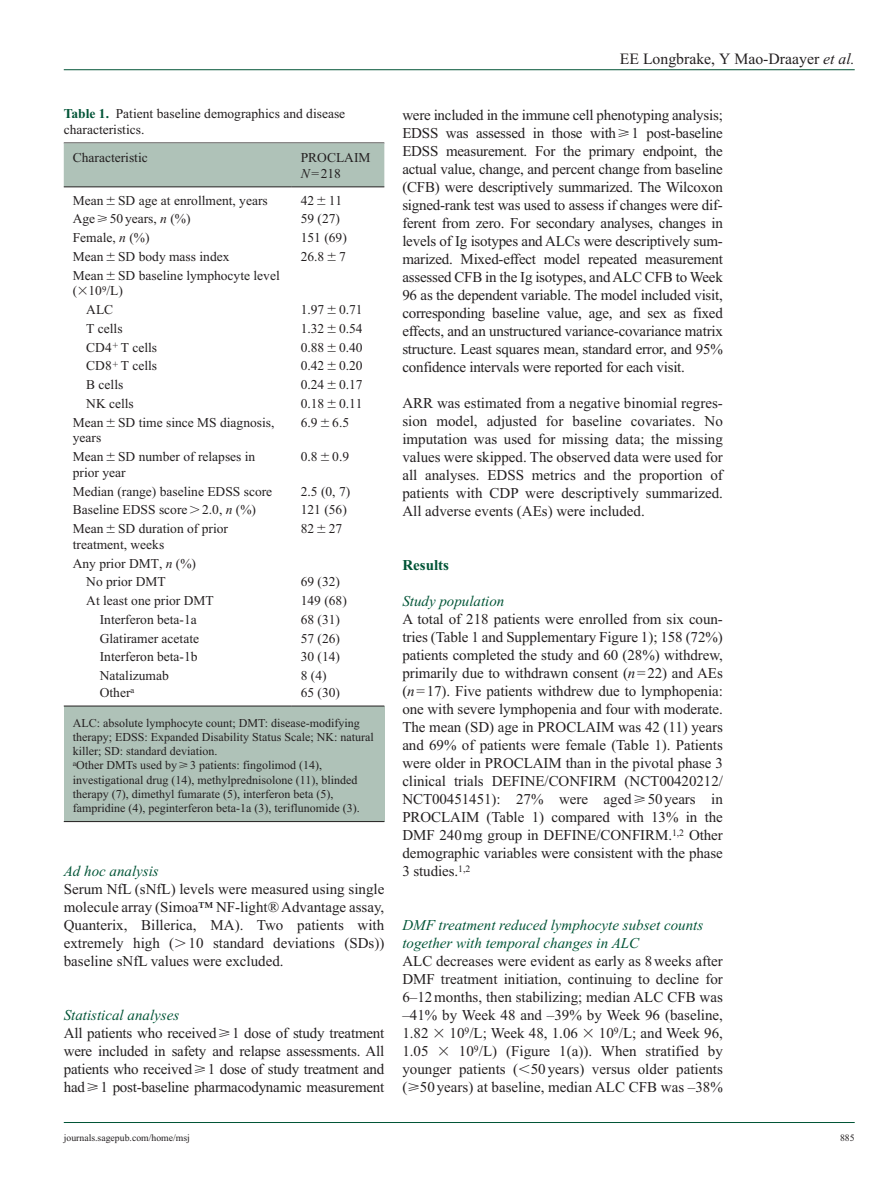
<style>
.page{position:relative;width:893px;height:1191px;background:#fff}
.page>*{position:absolute;margin:0;border:0;box-sizing:border-box;transform-origin:0 0}
.t1{font:15.75px "Times New Roman";color:#231f20}
.t2{font:15px/18px "Times New Roman";letter-spacing:-.005em;color:#231f20;text-align:justify}
.t3{font:italic 15px/18px "Times New Roman";color:#015436}
.t4{font:700 15px "Times New Roman";color:#015436}
.t5{font:13.5px/15.8px "Times New Roman";color:#231f20}
.t6{font:12px/14.2px "Times New Roman";color:#231f20}
.t7{font:9.75px "Times New Roman";color:#231f20}
.s1{font-weight:700;color:#015436}
.s2{font-style:italic}
.s3{font-style:italic;color:#015436}
</style>
<div class="page">
<hr style="left:64px;top:69px;width:791px;height:1px;background:#015436">
<hr style="left:64px;top:1122px;width:791px;height:1px;background:#015436">
<div style="left:64px;top:706px;width:320px;height:115px;background:#afc2b8"></div>
<hr style="left:64px;top:821px;width:320px;height:1px;background:#231f20">
<div style="left:64px;top:143px;width:320px;height:43px;background:#afc2b8"></div>
<hr style="left:64px;top:186px;width:228px;height:1px;background:#231f20">
<hr style="left:292px;top:186px;width:92px;height:1px;background:#231f20">
<hr style="left:64px;top:705px;width:228px;height:1px;background:#231f20">
<hr style="left:292px;top:705px;width:92px;height:1px;background:#231f20">
<p class="t5" style="left:64px;top:105px;width:283px"><span class="s1">Table 1.</span> Patient baseline demographics and disease characteristics.</p>
<p class="t5" style="left:73px;top:150px;width:76px">Characteristic</p>
<p class="t5" style="left:301px;top:150px;width:71px">PROCLAIM<br><span class="s2">N</span>=218</p>
<p class="t5" style="left:73px;top:192px;width:196px">Mean SD age at enrollment, years</p>
<p class="t5" style="left:301px;top:192px;width:43px">42 11</p>
<p class="t5" style="left:73px;top:211px;width:119px">Age⩾50years, <span class="s2">n</span> (%)</p>
<p class="t5" style="left:301px;top:211px;width:41px">59 (27)</p>
<p class="t5" style="left:73px;top:229px;width:78px">Female, <span class="s2">n</span> (%)</p>
<p class="t5" style="left:301px;top:229px;width:48px">151 (69)</p>
<p class="t5" style="left:73px;top:248px;width:158px">Mean SD body mass index</p>
<p class="t5" style="left:301px;top:248px;width:46px">26.8 7</p>
<p class="t5" style="left:73px;top:267px;width:208px">Mean SD baseline lymphocyte level ( 10<sup>9</sup>/L)</p>
<p class="t5" style="left:86px;top:301px;width:28px">ALC</p>
<p class="t5" style="left:301px;top:301px;width:63px">1.97 0.71</p>
<p class="t5" style="left:86px;top:320px;width:38px">T cells</p>
<p class="t5" style="left:301px;top:320px;width:63px">1.32 0.54</p>
<p class="t5" style="left:86px;top:339px;width:72px">CD4 T cells</p>
<p class="t5" style="left:301px;top:339px;width:63px">0.88 0.40</p>
<p class="t5" style="left:86px;top:358px;width:72px">CD8 T cells</p>
<p class="t5" style="left:301px;top:358px;width:63px">0.42 0.20</p>
<p class="t5" style="left:86px;top:376px;width:39px">B cells</p>
<p class="t5" style="left:301px;top:376px;width:63px">0.24 0.17</p>
<p class="t5" style="left:86px;top:395px;width:49px">NK cells</p>
<p class="t5" style="left:301px;top:395px;width:63px">0.18 0.11</p>
<p class="t5" style="left:73px;top:414px;width:203px">Mean SD time since MS diagnosis, years</p>
<p class="t5" style="left:301px;top:414px;width:50px">6.9 6.5</p>
<p class="t5" style="left:73px;top:449px;width:184px">Mean SD number of relapses in prior year</p>
<p class="t5" style="left:301px;top:449px;width:50px">0.8 0.9</p>
<p class="t5" style="left:73px;top:483px;width:201px">Median (range) baseline EDSS score</p>
<p class="t5" style="left:301px;top:483px;width:51px">2.5 (0, 7)</p>
<p class="t5" style="left:73px;top:502px;width:185px">Baseline EDSS score 2.0, <span class="s2">n</span> (%)</p>
<p class="t5" style="left:301px;top:502px;width:48px">121 (56)</p>
<p class="t5" style="left:73px;top:521px;width:157px">Mean SD duration of prior treatment, weeks</p>
<p class="t5" style="left:301px;top:521px;width:43px">82 27</p>
<p class="t5" style="left:86px;top:554px;width:111px;line-height:18.8px;text-indent:-14px">Any prior DMT, <span class="s2">n</span> (%)<br>No prior DMT</p>
<p class="t5" style="left:301px;top:574px;width:41px">69 (32)</p>
<p class="t5" style="left:86px;top:593px;width:129px">At least one prior DMT</p>
<p class="t5" style="left:301px;top:593px;width:48px">149 (68)</p>
<p class="t5" style="left:100px;top:611px;width:99px">Interferon beta-1a</p>
<p class="t5" style="left:301px;top:611px;width:41px">68 (31)</p>
<p class="t5" style="left:100px;top:630px;width:101px">Glatiramer acetate</p>
<p class="t5" style="left:301px;top:630px;width:41px">57 (26)</p>
<p class="t5" style="left:100px;top:649px;width:99px">Interferon beta-1b</p>
<p class="t5" style="left:301px;top:649px;width:41px">30 (14)</p>
<p class="t5" style="left:100px;top:668px;width:70px">Natalizumab</p>
<p class="t5" style="left:301px;top:668px;width:27px">8 (4)</p>
<p class="t5" style="left:100px;top:684px;width:36px">Other<sup>a</sup></p>
<p class="t5" style="left:301px;top:684px;width:41px">65 (30)</p>
<p class="t6" style="left:73px;top:715px;width:302px">ALC: absolute lymphocyte count; DMT: disease-modifying therapy; EDSS: Expanded Disability Status Scale; NK: natural killer; SD: standard deviation.<br><sup>a</sup>Other DMTs used by⩾3 patients: fingolimod (14), investigational drug (14), methylprednisolone (11), blinded therapy (7), dimethyl fumarate (5), interferon beta (5), fampridine (4), peginterferon beta-1a (3), teriflunomide (3).</p>
<p class="t3" style="left:64px;top:862px;width:96px">Ad hoc analysis</p>
<p class="t2" style="left:64px;top:880px;width:322px">Serum NfL (sNfL) levels were measured using single molecule array (Simoa™ NF-light® Advantage assay, Quanterix, Billerica, MA). Two patients with extremely high ( 10 standard deviations (SDs)) baseline sNfL values were excluded.</p>
<p class="t2" style="left:64px;top:1006px;width:322px;text-align:left"><span class="s3">Statistical analyses<br></span>All patients who received⩾1 dose of study treatment were included in safety and relapse assessments. All patients who received⩾1 dose of study treatment and had⩾1 post-baseline pharmacodynamic measurement</p>
<p class="t1" style="left:620px;top:50px;width:236px">EE Longbrake, Y Mao-Draayer <span class="s2">et al.</span></p>
<p class="t2" style="left:402px;top:106px;width:322px">were included in the immune cell phenotyping analysis; EDSS was assessed in those with⩾1 post-baseline EDSS measurement. For the primary endpoint, the actual value, change, and percent change from baseline (CFB) were descriptively summarized. The Wilcoxon signed-rank test was used to assess if changes were dif&shy;ferent from zero. For secondary analyses, changes in levels of Ig isotypes and ALCs were descriptively sum&shy;marized. Mixed-effect model repeated measurement assessed CFB in the Ig isotypes, and ALC CFB to Week 96 as the dependent variable. The model included visit, corresponding baseline value, age, and sex as fixed effects, and an unstructured variance-covariance matrix structure. Least squares mean, standard error, and 95% confidence intervals were reported for each visit.</p>
<p class="t2" style="left:402px;top:394px;width:322px">ARR was estimated from a negative binomial regres&shy;sion model, adjusted for baseline covariates. No imputation was used for missing data; the missing values were skipped. The observed data were used for all analyses. EDSS metrics and the proportion of patients with CDP were descriptively summarized.<br>All adverse events (AEs) were included.</p>
<p class="t4" style="left:402px;top:557px;width:48px">Results</p>
<p class="t3" style="left:402px;top:592px;width:104px">Study population</p>
<p class="t2" style="left:402px;top:610px;width:322px">A total of 218 patients were enrolled from six coun&shy;tries (Table 1 and Supplementary Figure 1); 158 (72%) patients completed the study and 60 (28%) withdrew, primarily due to withdrawn consent (<span class="s2">n</span>=22) and AEs (<span class="s2">n</span>=17). Five patients withdrew due to lymphopenia: one with severe lymphopenia and four with moderate.<br>The mean (SD) age in PROCLAIM was 42 (11) years and 69% of patients were female (Table 1). Patients were older in PROCLAIM than in the pivotal phase 3 clinical trials DEFINE/CONFIRM (NCT00420212/ NCT00451451): 27% were aged⩾50years in PROCLAIM (Table 1) compared with 13% in the DMF 240mg group in DEFINE/CONFIRM.<sup>1,2</sup> Other demographic variables were consistent with the phase 3 studies.<sup>1,2</sup></p>
<p class="t3" style="left:402px;top:916px;width:302px">DMF treatment reduced lymphocyte subset counts together with temporal changes in ALC</p>
<p class="t2" style="left:402px;top:952px;width:322px">ALC decreases were evident as early as 8weeks after DMF treatment initiation, continuing to decline for 6–12months, then stabilizing; median ALC CFB was –41% by Week 48 and –39% by Week 96 (baseline, 1.82</p>
<p class="t2" style="left:449px;top:1024px;width:130px">10<sup>9</sup>/L; Week 48, 1.06</p>
<p class="t2" style="left:599px;top:1024px;width:125px">10<sup>9</sup>/L; and Week 96,</p>
<p class="t2" style="left:402px;top:1042px;width:322px;text-indent:57px">10<sup>9</sup>/L) (Figure 1(a)). When stratified by younger patients ( 50years) versus older patients (⩾50 years) at baseline, median ALC CFB was –38%</p>
<p class="t2" style="left:402px;top:1042px;width:28px">1.05</p>
<p class="t7" style="left:64px;top:1132px;width:128px">journals.sagepub.com/home/msj</p>
<p class="t7" style="left:840px;top:1132px;width:16px">885</p>
</div>
